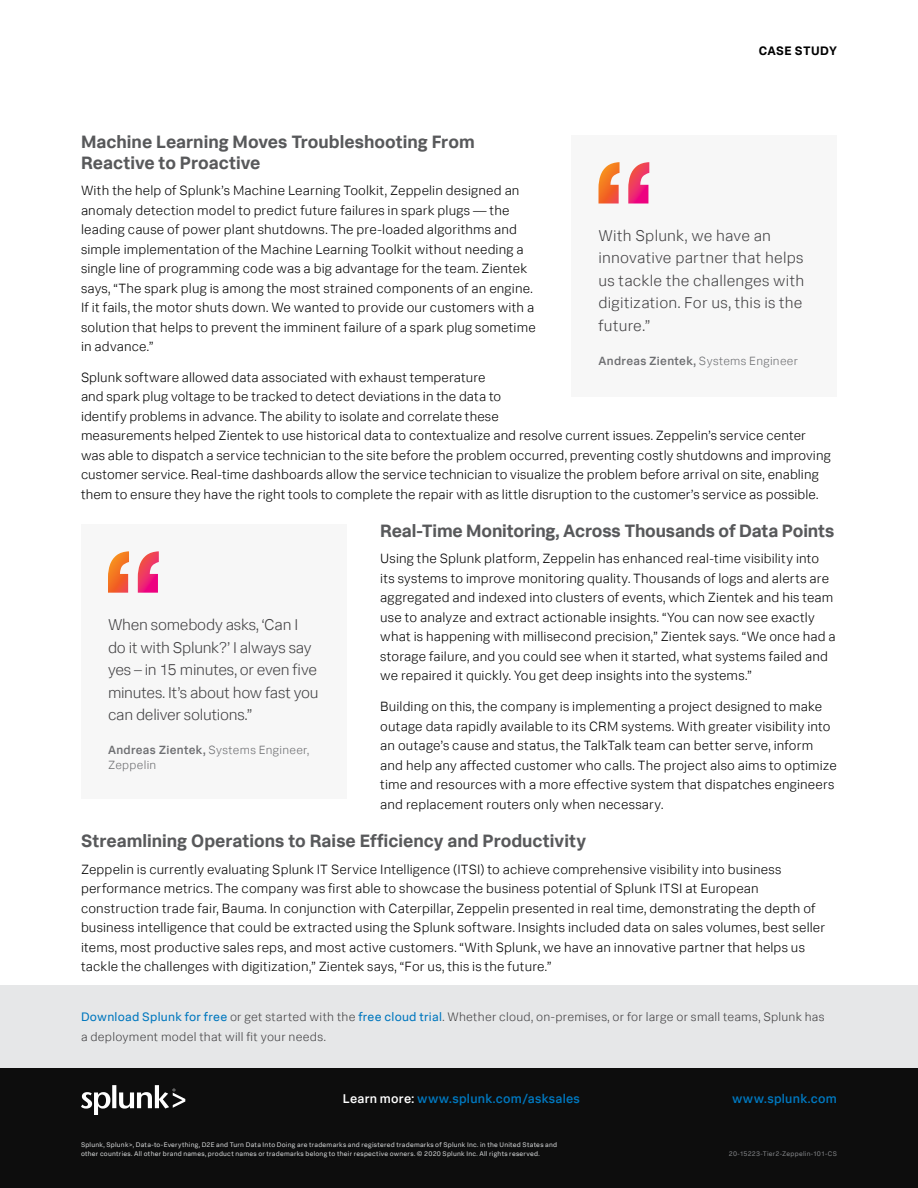
<style>
.page{position:relative;width:918px;height:1188px;background:#fff}
.page>*{position:absolute;margin:0;border:0;box-sizing:border-box;transform-origin:0 0}
.Subhead_1{font:700 18px/21px "Splunk Data Sans";color:#58595b}
.Pull_Quote{font:300 15.75px/22.5px "Splunk Data Sans";color:#414042}
.Body{font:300 13.5px/19.5px "Splunk Data Sans";letter-spacing:.01em;color:#000}
.t1{font:500 12.75px "Splunk Data Sans";letter-spacing:.02em;color:#0077be}
.Download_box_body_te{font:300 12.3px/19.5px "Splunk Data Sans";letter-spacing:.02em;color:#414042}
.t2{font:700 12.3px "Splunk Data Sans";letter-spacing:.035em;color:#000}
.Pull_Quote_attribute{font:300 12px/15px "Splunk Data Sans";letter-spacing:.025em;color:#6d6e71}
.Pull_Quote_attribute-2{font:500 12px "Splunk Data Sans";letter-spacing:.025em;color:#6d6e71}
.t3{font:6.75px/8.7px "Splunk Data Sans";letter-spacing:.035em;color:#d1d3d4}
.t4{font:6.75px "Splunk Data Sans";letter-spacing:.035em;color:#808285}
.s1{font-weight:300}
.s2{font-weight:500}
.s3{font-weight:400;color:#0077be}
.s4{color:#fff}
</style>
<div class="page">
<div style="left:0;top:1066px;width:918px;height:122px;background:#0d0d0d"></div>
<svg style="left:81px;top:1085px;width:104px;height:29px"></svg>
<div style="left:81px;top:524px;width:265px;height:275px;background:#f7f7f7"></div>
<svg style="left:108px;top:551px;width:51px;height:42px"></svg>
<div style="left:0;top:986px;width:918px;height:82px;background:#e6e7e8"></div>
<div style="left:572px;top:135px;width:265px;height:261px;background:#f7f7f7"></div>
<svg style="left:598px;top:162px;width:51px;height:42px"></svg>
<p class="t2" style="left:759px;top:43px;width:80px">CASE STUDY</p>
<p class="Subhead_1" style="left:81px;top:131px;width:395px">Machine Learning Moves Troubleshooting From<br>Reactive to Proactive</p>
<p class="Body" style="left:81px;top:181px;width:456px">With the help of Splunk’s Machine Learning Toolkit, Zeppelin designed an anomaly detection model to predict future failures in spark plugs — the leading cause of power plant shutdowns. The pre-loaded algorithms and simple implementation of the Machine Learning Toolkit without needing a single line of programming code was a big advantage for the team. Zientek says, “The spark plug is among the most strained components of an engine.<br>If it fails, the motor shuts down. We wanted to provide our customers with a solution that helps to prevent the imminent failure of a spark plug sometime in advance.”</p>
<p class="Body" style="left:81px;top:367px;width:751px">Splunk software allowed data associated with exhaust temperature<br>and spark plug voltage to be tracked to detect deviations in the data to<br>identify problems in advance. The ability to isolate and correlate these<br>measurements helped Zientek to use historical data to contextualize and resolve current issues. Zeppelin’s service center was able to dispatch a service technician to the site before the problem occurred, preventing costly shutdowns and improving customer service. Real-time dashboards allow the service technician to visualize the problem before arrival on site, enabling them to ensure they have the right tools to complete the repair with as little disruption to the customer’s service as possible.</p>
<p class="Pull_Quote" style="left:598px;top:224px;width:207px">With Splunk, we have an innovative partner that helps us tackle the challenges with digitization. For us, this is the future.”</p>
<p class="Pull_Quote_attribute-2" style="left:598px;top:353px;width:201px">Andreas Zientek, <span class="s1">Systems Engineer</span></p>
<p class="Subhead_1" style="left:380px;top:520px;width:456px">Real-Time Monitoring, Across Thousands of Data Points</p>
<p class="Body" style="left:380px;top:549px;width:457px">Using the Splunk platform, Zeppelin has enhanced real-time visibility into its systems to improve monitoring quality. Thousands of logs and alerts are aggregated and indexed into clusters of events, which Zientek and his team use to analyze and extract actionable insights. “You can now see exactly what is happening with millisecond precision,” Zientek says. “We once had a storage failure, and you could see when it started, what systems failed and we repaired it quickly. You get deep insights into the systems.”</p>
<p class="Body" style="left:380px;top:696px;width:458px">Building on this, the company is implementing a project designed to make outage data rapidly available to its CRM systems. With greater visibility into an outage’s cause and status, the TalkTalk team can better serve, inform and help any affected customer who calls. The project also aims to optimize time and resources with a more effective system that dispatches engineers and replacement routers only when necessary.</p>
<p class="Subhead_1" style="left:81px;top:830px;width:507px">Streamlining Operations to Raise Efficiency and Productivity</p>
<p class="Body" style="left:81px;top:859px;width:746px">Zeppelin is currently evaluating Splunk IT Service Intelligence (ITSI) to achieve comprehensive visibility into business performance metrics. The company was first able to showcase the business potential of Splunk ITSI at European construction trade fair, Bauma. In conjunction with Caterpillar, Zeppelin presented in real time, demonstrating the depth of business intelligence that could be extracted using the Splunk software. Insights included data on sales volumes, best seller items, most productive sales reps, and most active customers. “With Splunk, we have an innovative partner that helps us tackle the challenges with digitization,” Zientek says, “For us, this is the future.”</p>
<p class="Pull_Quote" style="left:108px;top:613px;width:212px">When somebody asks, ‘Can I do it with Splunk?’ I always say yes – in 15 minutes, or even five minutes. It’s about how fast you can deliver solutions.”</p>
<p class="Pull_Quote_attribute" style="left:108px;top:742px;width:203px"><span class="s2">Andreas Zientek,</span> Systems Engineer,<br>Zeppelin</p>
<p class="Download_box_body_te" style="left:81px;top:1007px;width:745px"><span class="s3">Download Splunk for free</span> or get started with the <span class="s3">free cloud trial</span>. Whether cloud, on-premises, or for large or small teams, Splunk has a deployment model that will fit your needs.</p>
<p class="t1" style="left:343px;top:1091px;width:239px"><span class="s4">Learn more:</span> www.splunk.com/asksales</p>
<p class="t1" style="left:732px;top:1091px;width:106px">www.splunk.com</p>
<p class="t3" style="left:81px;top:1141px;width:478px">Splunk, Splunk&gt;, Data-to-Everything, D2E and Turn Data Into Doing are trademarks and registered trademarks of Splunk Inc. in the United States and other countries. All other brand names, product names or trademarks belong to their respective owners. © 2020 Splunk Inc. All rights reserved.</p>
<p class="t4" style="left:729px;top:1150px;width:110px">20-15223-Tier2-Zeppelin-101-CS</p>
</div>
